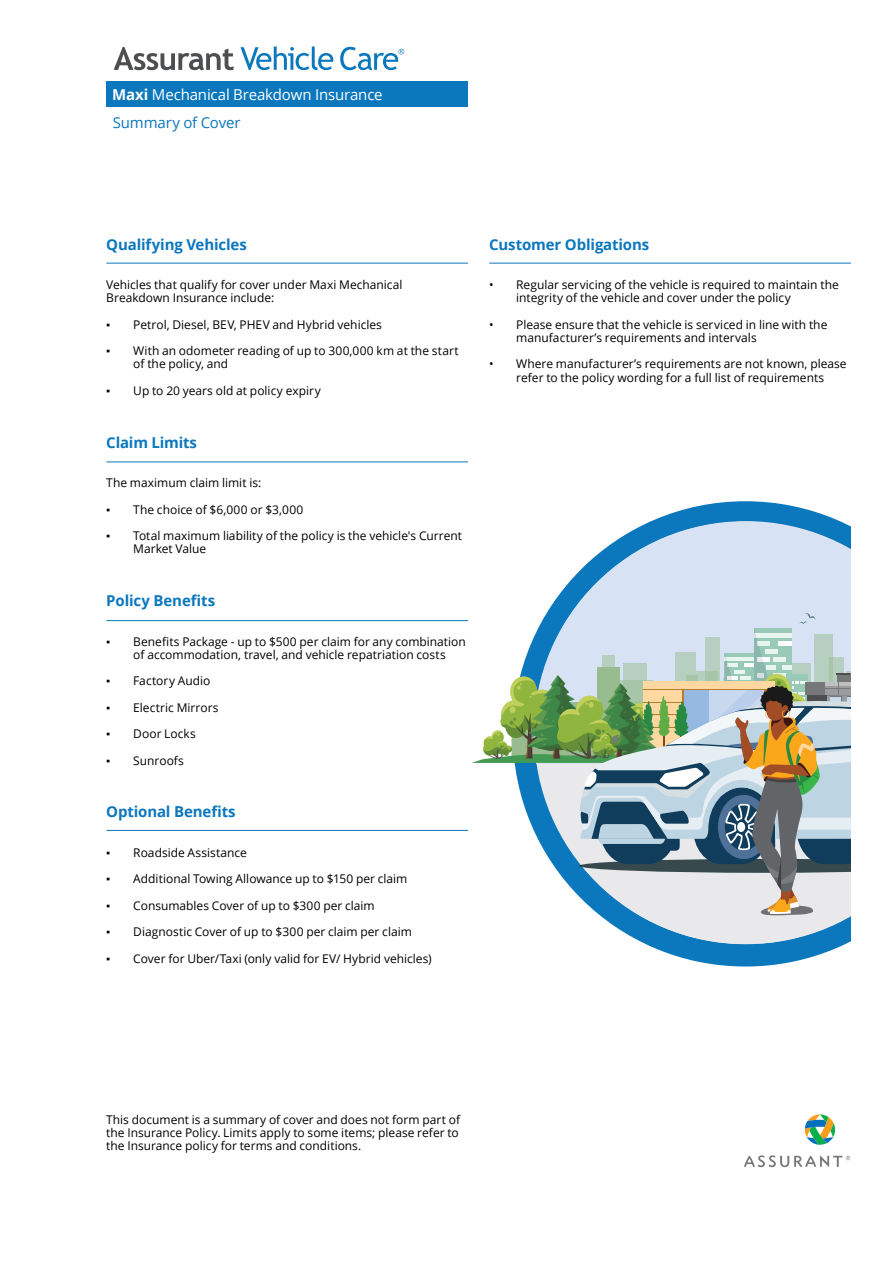
<style>
.page{position:relative;width:893px;height:1263px;background:#fff}
.page>*{position:absolute;margin:0;border:0;box-sizing:border-box;transform-origin:0 0}
.t1{font:700 15px "Open Sans";letter-spacing:-.01em;color:#0b77bd}
.t2{font:15px/28.7px "Open Sans";letter-spacing:-.01em;color:#fff}
.t3{font:12px/13.2px "Open Sans";color:#000}
.s1{font-weight:700}
.s2{color:#0b77bd}
.s3{font-family:"Times New Roman"}
</style>
<div class="page">
<hr style="left:106px;top:263px;width:362px;height:1px;background:#0b77bd">
<hr style="left:106px;top:620px;width:362px;height:1px;background:#0b77bd">
<hr style="left:106px;top:461px;width:362px;height:1px;background:#0b77bd">
<hr style="left:489px;top:263px;width:362px;height:1px;background:#0b77bd">
<hr style="left:106px;top:830px;width:362px;height:1px;background:#0b77bd">
<div style="left:106px;top:82px;width:362px;height:25px;background:#0b77bd"></div>
<svg style="left:805px;top:1114px;width:30px;height:31px"></svg>
<svg style="left:744px;top:1155px;width:106px;height:12px"></svg>
<svg style="left:646px;top:501px;width:199px;height:465px"></svg>
<svg style="left:599px;top:521px;width:251px;height:423px;background:#9fc4dd"></svg>
<svg style="left:547px;top:522px;width:303px;height:91px;background:#bfd7ed"></svg>
<svg style="left:471px;top:613px;width:380px;height:302px"></svg>
<svg style="left:114px;top:47px;width:119px;height:23px"></svg>
<svg style="left:240px;top:47px;width:93px;height:23px"></svg>
<svg style="left:340px;top:47px;width:64px;height:23px"></svg>
<p class="t2" style="left:112px;top:79px;width:272px"><span class="s1">Maxi</span> Mechanical Breakdown Insurance<br><span class="s2">Summary of Cover</span></p>
<p class="t1" style="left:106px;top:234px;width:142px">Qualifying Vehicles</p>
<p class="t3" style="left:106px;top:278px;width:298px">Vehicles that qualify for cover under Maxi Mechanical<br>Breakdown Insurance include:</p>
<p class="t3" style="left:106px;top:318px;width:277px"><span class="s3">▪</span> Petrol, Diesel, BEV, PHEV and Hybrid vehicles</p>
<p class="t3" style="left:133px;top:344px;width:327px;text-indent:-27px"><span class="s3">▪</span> With an odometer reading of up to 300,000 km at the start of the policy, and</p>
<p class="t3" style="left:106px;top:384px;width:216px"><span class="s3">▪</span> Up to 20 years old at policy expiry</p>
<p class="t1" style="left:106px;top:432px;width:92px">Claim Limits</p>
<p class="t3" style="left:106px;top:476px;width:156px">The maximum claim limit is:</p>
<p class="t3" style="left:106px;top:502px;width:199px"><span class="s3">▪</span> The choice of $6,000 or $3,000</p>
<p class="t3" style="left:133px;top:529px;width:330px;text-indent:-27px"><span class="s3">▪</span> Total maximum liability of the policy is the vehicle's Current<br>Market Value</p>
<p class="t1" style="left:106px;top:590px;width:110px">Policy Benefits</p>
<p class="t3" style="left:106px;top:634px;width:361px;text-align:center"><span class="s3">▪</span> Benefits Package - up to $500 per claim for any combination of accommodation, travel, and vehicle repatriation costs</p>
<p class="t3" style="left:106px;top:674px;width:106px"><span class="s3">▪</span> Factory Audio</p>
<p class="t3" style="left:106px;top:700px;width:114px"><span class="s3">▪</span> Electric Mirrors</p>
<p class="t3" style="left:106px;top:727px;width:91px"><span class="s3">▪</span> Door Locks</p>
<p class="t3" style="left:106px;top:753px;width:79px"><span class="s3">▪</span> Sunroofs</p>
<p class="t1" style="left:106px;top:801px;width:131px">Optional Benefits</p>
<p class="t3" style="left:106px;top:846px;width:142px"><span class="s3">▪</span> Roadside Assistance</p>
<p class="t3" style="left:106px;top:872px;width:303px"><span class="s3">▪</span> Additional Towing Allowance up to $150 per claim</p>
<p class="t3" style="left:106px;top:898px;width:270px"><span class="s3">▪</span> Consumables Cover of up to $300 per claim</p>
<p class="t3" style="left:106px;top:925px;width:307px"><span class="s3">▪</span> Diagnostic Cover of up to $300 per claim per claim</p>
<p class="t3" style="left:106px;top:951px;width:327px"><span class="s3">▪</span> Cover for Uber/Taxi (only valid for EV/ Hybrid vehicles)</p>
<p class="t1" style="left:489px;top:234px;width:162px">Customer Obligations</p>
<p class="t3" style="left:516px;top:278px;width:324px;text-indent:-27px">• Regular servicing of the vehicle is required to maintain the integrity of the vehicle and cover under the policy</p>
<p class="t3" style="left:516px;top:318px;width:313px;text-indent:-27px">• Please ensure that the vehicle is serviced in line with the manufacturer’s requirements and intervals</p>
<p class="t3" style="left:489px;top:357px;width:359px;text-align:center">• Where manufacturer’s requirements are not known, please refer to the policy wording for a full list of requirements</p>
<p class="t3" style="left:106px;top:1112px;width:356px;text-align:justify">This document is a summary of cover and does not form part of the Insurance Policy. Limits apply to some items; please refer to the Insurance policy for terms and conditions.</p>
</div>
